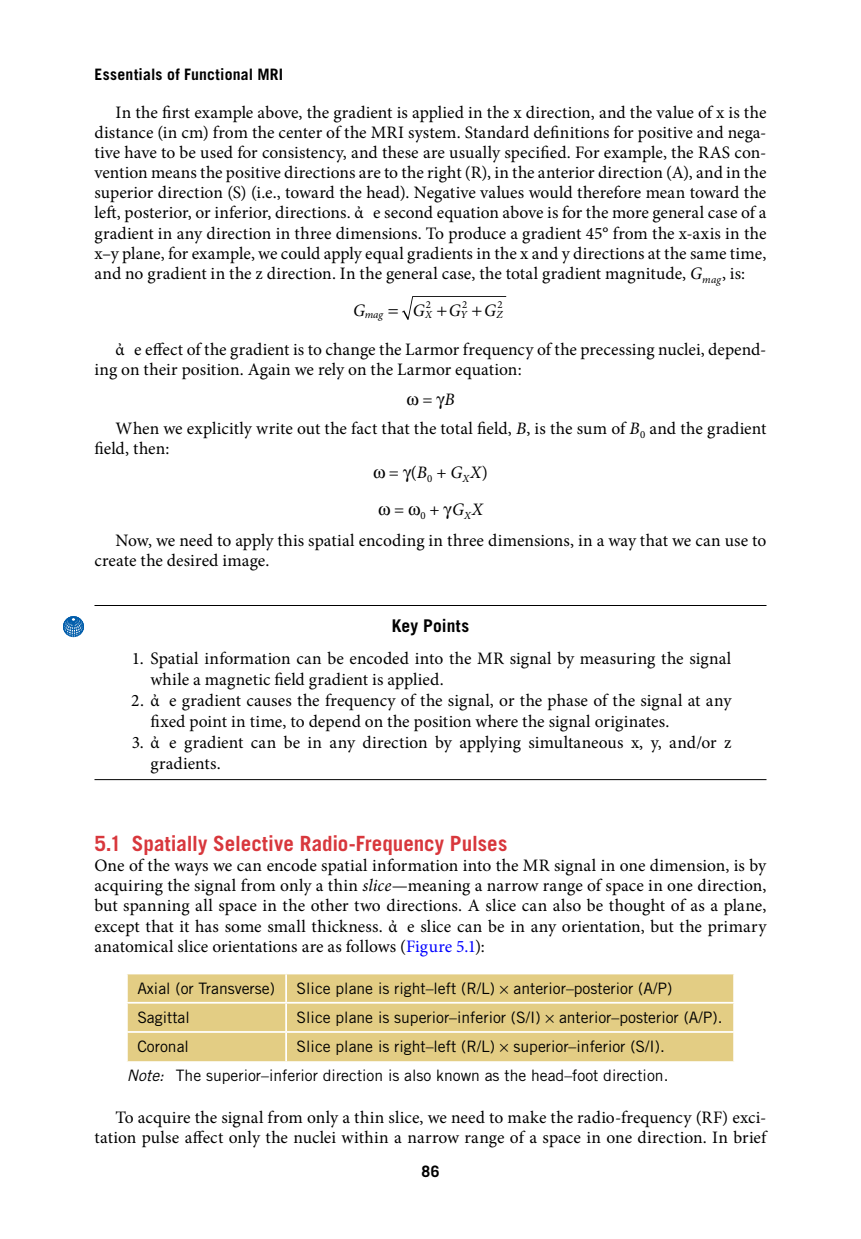
<style>
.page{position:relative;width:861px;height:1239px;background:#fff}
.page>*{position:absolute;margin:0;border:0;box-sizing:border-box;transform-origin:0 0}
.t1{font:700 21px "Trade Gothic LT Std";color:#d8373c}
.t2{font:17.5px/20.1px "Minion Pro";letter-spacing:.005em;color:#000}
.t3{font:700 17.5px "Trade Gothic LT Std";letter-spacing:.01em;color:#000}
.t4{font:italic 17.5px "Minion Pro";color:#000}
.t5{font:15.75px/28.9px "Trade Gothic LT Std";color:#000;text-align:right}
.t6{font:700 15.75px "Trade Gothic LT Std";letter-spacing:.015em;color:#000}
.t7{font:italic 10.85px "Minion Pro";color:#000}
.t8{font:10.85px "Minion Pro";color:#000}
.s1{font-style:italic}
.s2{color:#00f}
</style>
<div class="page">
<hr style="left:94px;top:605px;width:672px;height:1px;background:#000">
<hr style="left:94px;top:779px;width:672px;height:1px;background:#000">
<div style="left:128px;top:974px;width:605px;height:87px;background:#e3cd84"></div>
<hr style="left:285px;top:974px;width:2px;height:28px;background:#fff">
<hr style="left:126px;top:1002px;width:160px;height:2px;background:#fff">
<hr style="left:286px;top:1002px;width:449px;height:2px;background:#fff">
<hr style="left:285px;top:1004px;width:2px;height:27px;background:#fff">
<hr style="left:126px;top:1031px;width:160px;height:2px;background:#fff">
<hr style="left:286px;top:1031px;width:449px;height:2px;background:#fff">
<hr style="left:285px;top:1033px;width:2px;height:28px;background:#fff">
<svg style="left:63px;top:616px;width:21px;height:21px"></svg>
<svg style="left:402px;top:296px;width:104px;height:24px"></svg>
<svg style="left:500px;top:986px;width:8px;height:8px"></svg>
<svg style="left:546px;top:1015px;width:8px;height:8px"></svg>
<svg style="left:500px;top:1044px;width:8px;height:8px"></svg>
<p class="t6" style="left:94px;top:64px;width:190px">Essentials of Functional MRI</p>
<p class="t2" style="left:94px;top:102px;width:674px;text-align:justify;text-indent:21px">In the first example above, the gradient is applied in the x direction, and the value of x is the distance (in cm) from the center of the MRI system. Standard definitions for positive and nega&shy;tive have to be used for consistency, and these are usually specified. For example, the RAS con&shy;vention means the positive directions are to the right (R), in the anterior direction (A), and in the superior direction (S) (i.e., toward the head). Negative values would therefore mean toward the left, posterior, or inferior, directions. ἀ e second equation above is for the more general case of a gradient in any direction in three dimensions. To produce a gradient 45° from the x-axis in the x–y plane, for example, we could apply equal gradients in the x and y directions at the same time, and no gradient in the z direction. In the general case, the total gradient magnitude, <span class="s1">G</span><sub>mag</sub>, is:</p>
<p class="t4" style="left:353px;top:298px;width:13px">G</p>
<p class="t4" style="left:413px;top:298px;width:13px">G</p>
<p class="t7" style="left:365px;top:307px;width:20px">mag</p>
<p class="t7" style="left:425px;top:307px;width:43px">X <sup>G</sup>Y</p>
<p class="t4" style="left:484px;top:298px;width:13px">G</p>
<p class="t7" style="left:497px;top:307px;width:8px">Z</p>
<p class="t8" style="left:426px;top:297px;width:7px">2</p>
<p class="t8" style="left:462px;top:297px;width:7px">2</p>
<p class="t8" style="left:497px;top:297px;width:7px">2</p>
<p class="t2" style="left:94px;top:339px;width:673px;text-indent:21px">ἀ e effect of the gradient is to change the Larmor frequency of the precessing nuclei, depend&shy;ing on their position. Again we rely on the Larmor equation:</p>
<p class="t2" style="left:116px;top:385px;width:652px;line-height:28.9px;text-align:center">= <span class="s1">B<br></span>When we explicitly write out the fact that the total field, <span class="s1">B</span>, is the sum of <span class="s1">B</span><sub>0</sub> and the gradient</p>
<p class="t2" style="left:95px;top:439px;width:76px">field, then:</p>
<p class="t2" style="left:389px;top:454px;width:101px;line-height:36.8px">= (<span class="s1">B</span><sub>0</sub> + <span class="s1">G</span><sub>X</sub><span class="s1">X</span>) = <sub>0</sub> + <span class="s1">G</span><sub>X</sub><span class="s1">X</span></p>
<p class="t2" style="left:94px;top:530px;width:673px;text-indent:21px">Now, we need to apply this spatial encoding in three dimensions, in a way that we can use to create the desired image.</p>
<p class="t3" style="left:392px;top:615px;width:79px">Key Points</p>
<p class="t2" style="left:150px;top:648px;width:582px;line-height:21px;text-indent:-19px">1. Spatial information can be encoded into the MR signal by measuring the signal while a magnetic field gradient is applied.</p>
<p class="t2" style="left:150px;top:690px;width:582px;line-height:21px;text-indent:-19px">2. ἀ e gradient causes the frequency of the signal, or the phase of the signal at any fixed point in time, to depend on the position where the signal originates.</p>
<p class="t2" style="left:151px;top:732px;width:582px;line-height:21px;text-indent:-19px">3. ἀ e gradient can be in any direction by applying simultaneous x, y, and/or z gradients.</p>
<p class="t1" style="left:94px;top:831px;width:414px">5.1â•‡ Spatially Selective Radio-Frequency Pulses</p>
<p class="t2" style="left:94px;top:856px;width:673px;text-align:justify">One of the ways we can encode spatial information into the MR signal in one dimension, is by acquiring the signal from only a thin <span class="s1">slice</span>—meaning a narrow range of space in one direction, but spanning all space in the other two directions. A slice can also be thought of as a plane, except that it has some small thickness. ἀ e slice can be in any orientation, but the primary anatomical slice orientations are as follows (<span class="s2">Figure 5.1</span>):</p>
<p class="t5" style="left:137px;top:973px;width:139px">Axial (or Transverse)</p>
<p class="t5" style="left:297px;top:974px;width:377px">Slice plane is right–left (R/L) anterior–posterior (A/P)</p>
<p class="t5" style="left:137px;top:1003px;width:54px">Sagittal</p>
<p class="t5" style="left:297px;top:1003px;width:427px">Slice plane is superior–inferior (S/I) anterior–posterior (A/P).</p>
<p class="t5" style="left:137px;top:1032px;width:53px">Coronal</p>
<p class="t5" style="left:127px;top:1032px;width:543px">Slice plane is right–left (R/L) superior–inferior (S/I).<br><span class="s1">Note:</span> The superior–inferior direction is also known as the head–foot direction.</p>
<p class="t2" style="left:94px;top:1108px;width:673px;text-align:right">To acquire the signal from only a thin slice, we need to make the radio-frequency (RF) exci&shy;tation pulse affect only the nuclei within a narrow range of a space in one direction. In brief</p>
<p class="t6" style="left:422px;top:1162px;width:19px">86</p>
</div>
